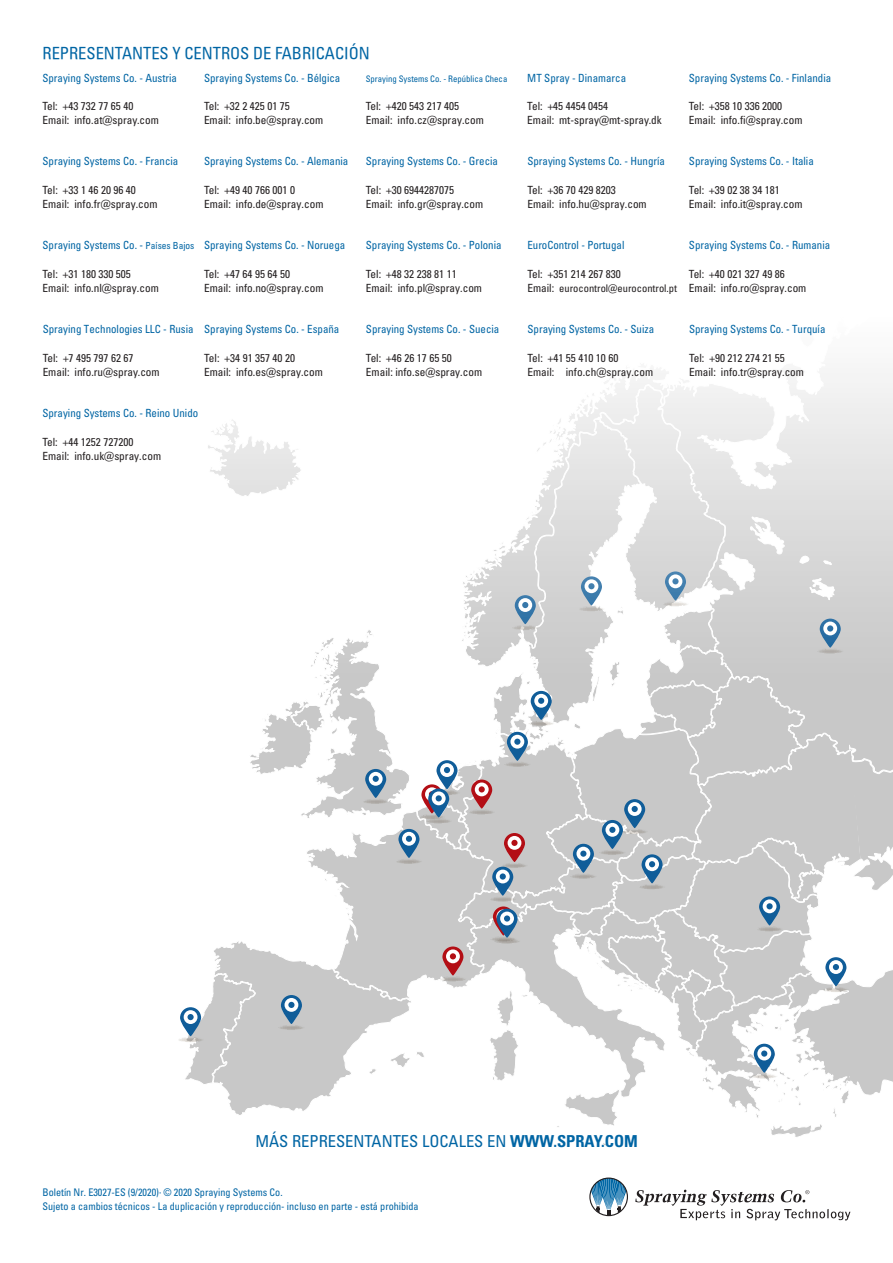
<style>
.page{position:relative;width:893px;height:1263px;background:#fff}
.page>*{position:absolute;margin:0;border:0;box-sizing:border-box;transform-origin:0 0}
.TableBG_Title{font:condensed 16.5px "Univers LT Pro";color:#0065a4}
.TableBG_Title-2{font:condensed 16.5px "Univers";color:#0065a4}
.Fließtext_-_Univers{font:condensed 11.25px/14.2px "Univers LT Pro";color:#231f20}
.Fließtext_-_Univers-2{font:condensed 11.25px "Univers LT Pro";color:#0065a4}
.Fließtext_-_Univers-3{font:condensed 10.5px/13.5px "Univers LT Pro";color:#0065a4}
.Fließtext_-_Univers-4{font:condensed 10.5px "Univers LT Pro";color:#231f20}
.Fließtext_-_Univers-5{font:condensed 9px "Univers LT Pro";color:#0065a4}
.s1{font-size:9.75px}
.s2{font-size:11.25px}
.s3{font-weight:700}
</style>
<div class="page">
<svg style="left:179px;top:373px;width:714px;height:764px"></svg>
<svg style="left:589px;top:1177px;width:39px;height:39px"></svg>
<svg style="left:635px;top:1190px;width:215px;height:30px"></svg>
<p class="TableBG_Title-2" style="left:43px;top:43px;width:329px">REPRESENTANTES Y CENTROS DE FABRICACIÓN</p>
<p class="Fließtext_-_Univers-2" style="left:42px;top:70px;width:136px">Spraying Systems Co. - Austria</p>
<p class="Fließtext_-_Univers" style="left:42px;top:99px;width:118px">Tel: +43 732 77 65 40<br>Email: info.at@spray.com</p>
<p class="Fließtext_-_Univers-2" style="left:204px;top:70px;width:138px">Spraying Systems Co. - Bélgica</p>
<p class="Fließtext_-_Univers" style="left:204px;top:99px;width:121px">Tel: +32 2 425 01 75<br>Email: info.be@spray.com</p>
<p class="Fließtext_-_Univers-5" style="left:366px;top:73px;width:143px">Spraying Systems Co. - República Checa</p>
<p class="Fließtext_-_Univers" style="left:366px;top:99px;width:120px">Tel: +420 543 217 405<br>Email: info.cz@spray.com</p>
<p class="Fließtext_-_Univers-2" style="left:43px;top:154px;width:137px">Spraying Systems Co. - Francia</p>
<p class="Fließtext_-_Univers" style="left:43px;top:183px;width:116px">Tel: +33 1 46 20 96 40<br>Email: info.fr@spray.com</p>
<p class="Fließtext_-_Univers-2" style="left:204px;top:154px;width:146px">Spraying Systems Co. - Alemania</p>
<p class="Fließtext_-_Univers" style="left:204px;top:183px;width:121px">Tel: +49 40 766 001 0<br>Email: info.de@spray.com</p>
<p class="Fließtext_-_Univers-2" style="left:43px;top:238px;width:153px">Spraying Systems Co. - <span class="s1">Países Bajos</span></p>
<p class="Fließtext_-_Univers" style="left:43px;top:267px;width:118px">Tel: +31 180 330 505<br>Email: info.nl@spray.com</p>
<p class="Fließtext_-_Univers-2" style="left:204px;top:238px;width:143px">Spraying Systems Co. - Noruega</p>
<p class="Fließtext_-_Univers" style="left:204px;top:267px;width:121px">Tel: +47 64 95 64 50<br>Email: info.no@spray.com</p>
<p class="Fließtext_-_Univers-2" style="left:43px;top:322px;width:152px">Spraying Technologies LLC - Rusia</p>
<p class="Fließtext_-_Univers" style="left:43px;top:350px;width:119px">Tel: +7 495 797 62 67<br>Email: info.ru@spray.com</p>
<p class="Fließtext_-_Univers-2" style="left:204px;top:322px;width:137px">Spraying Systems Co. - España</p>
<p class="Fließtext_-_Univers" style="left:204px;top:350px;width:120px">Tel: +34 91 357 40 20<br>Email: info.es@spray.com</p>
<p class="Fließtext_-_Univers-2" style="left:42px;top:406px;width:157px">Spraying Systems Co. - Reino Unido</p>
<p class="Fließtext_-_Univers" style="left:42px;top:434px;width:120px">Tel: +44 1252 727200<br>Email: info.uk@spray.com</p>
<p class="Fließtext_-_Univers-2" style="left:366px;top:154px;width:134px">Spraying Systems Co. - Grecia</p>
<p class="Fließtext_-_Univers" style="left:366px;top:183px;width:119px">Tel: +30 6944287075<br>Email: info.gr@spray.com</p>
<p class="Fließtext_-_Univers-2" style="left:366px;top:238px;width:137px">Spraying Systems Co. - Polonia</p>
<p class="Fließtext_-_Univers" style="left:366px;top:267px;width:118px">Tel: +48 32 238 81 11<br>Email: info.pl@spray.com</p>
<p class="Fließtext_-_Univers-2" style="left:366px;top:322px;width:135px">Spraying Systems Co. - Suecia</p>
<p class="Fließtext_-_Univers" style="left:366px;top:350px;width:118px">Tel: +46 26 17 65 50<br>Email: info.se@spray.com</p>
<p class="Fließtext_-_Univers-2" style="left:527px;top:70px;width:100px">MT Spray - Dinamarca</p>
<p class="Fließtext_-_Univers" style="left:527px;top:99px;width:136px">Tel: +45 4454 0454<br>Email: mt-spray@mt-spray.dk</p>
<p class="Fließtext_-_Univers-2" style="left:527px;top:154px;width:139px">Spraying Systems Co. - Hungría</p>
<p class="Fließtext_-_Univers" style="left:527px;top:183px;width:121px">Tel: +36 70 429 8203<br>Email: info.hu@spray.com</p>
<p class="Fließtext_-_Univers-2" style="left:689px;top:70px;width:144px">Spraying Systems Co. - Finlandia</p>
<p class="Fließtext_-_Univers" style="left:689px;top:99px;width:115px">Tel: +358 10 336 2000<br>Email: info.fi@spray.com</p>
<p class="Fließtext_-_Univers-2" style="left:689px;top:154px;width:126px">Spraying Systems Co. - Italia</p>
<p class="Fließtext_-_Univers" style="left:689px;top:183px;width:115px">Tel: +39 02 38 34 181<br>Email: info.it@spray.com</p>
<p class="Fließtext_-_Univers-2" style="left:527px;top:238px;width:98px">EuroControl - Portugal</p>
<p class="Fließtext_-_Univers" style="left:527px;top:267px;width:95px">Tel: +351 214 267 830</p>
<p class="Fließtext_-_Univers-4" style="left:527px;top:282px;width:151px"><span class="s2">Email:</span> eurocontrol@eurocontrol.pt</p>
<p class="Fließtext_-_Univers-2" style="left:689px;top:238px;width:143px">Spraying Systems Co. - Rumania</p>
<p class="Fließtext_-_Univers" style="left:689px;top:267px;width:119px">Tel: +40 021 327 49 86<br>Email: info.ro@spray.com</p>
<p class="Fließtext_-_Univers-2" style="left:527px;top:322px;width:128px">Spraying Systems Co. - Suiza</p>
<p class="Fließtext_-_Univers" style="left:527px;top:350px;width:127px">Tel: +41 55 410 10 60<br>Email: info.ch@spray.com</p>
<p class="Fließtext_-_Univers-2" style="left:689px;top:322px;width:138px">Spraying Systems Co. - Turquía</p>
<p class="Fließtext_-_Univers" style="left:689px;top:350px;width:116px">Tel: +90 212 274 21 55<br>Email: info.tr@spray.com</p>
<p class="TableBG_Title" style="left:255px;top:1130px;width:384px">MÁS REPRESENTANTES LOCALES EN <span class="s3">WWW.SPRAY.COM</span></p>
<p class="Fließtext_-_Univers-3" style="left:43px;top:1185px;width:378px">Boletín Nr. E3027-ES (9/2020)· © 2020 Spraying Systems Co.<br>Sujeto a cambios técnicos - La duplicación y reproducción- incluso en parte - está prohibida</p>
</div>
